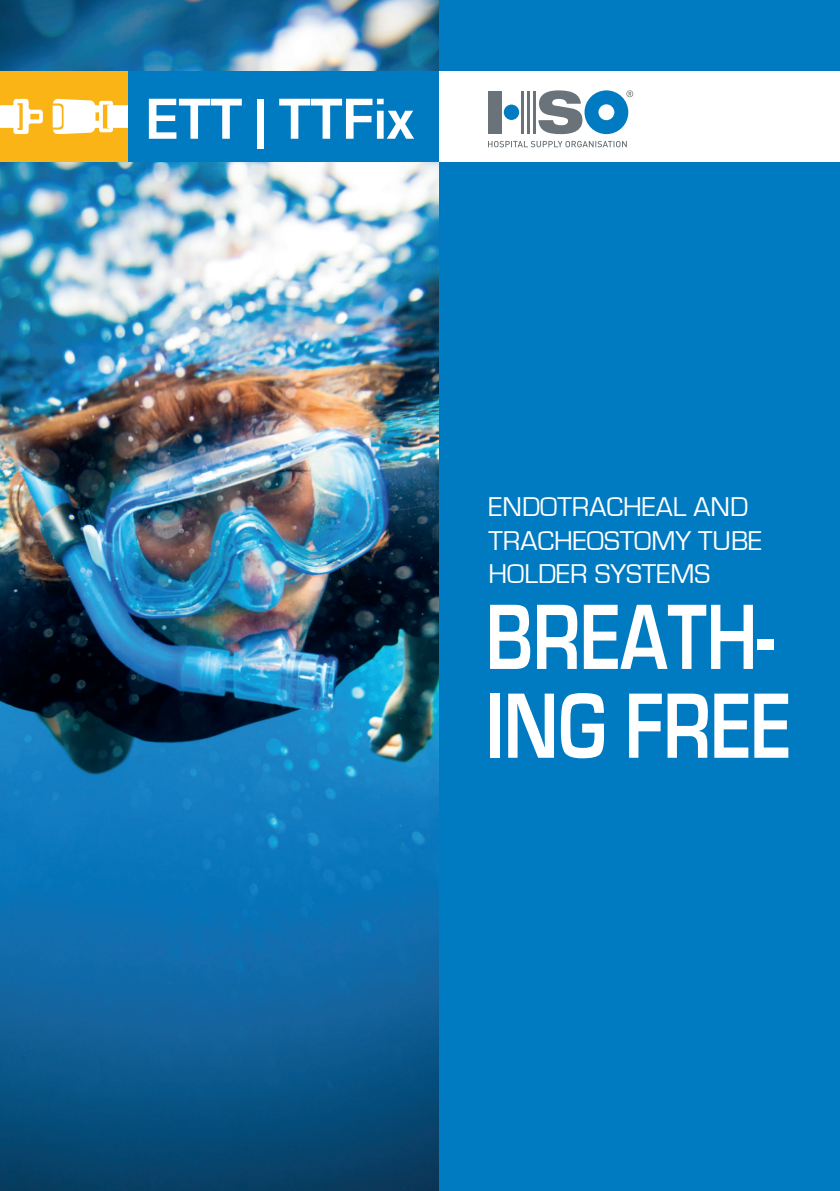
<style>
.page{position:relative;width:840px;height:1191px;background:#fff}
.page>*{position:absolute;margin:0;border:0;box-sizing:border-box;transform-origin:0 0}
.t1{font:700 96.2px/88.8px "Eurostile";color:#fff;scale:.77 1}
.t2{font:700 60px "Eurostile";color:#fff}
.t3{font:28px/33.6px "Eurostile";color:#fff}
</style>
<div class="page">
<img style="left:0;top:0;width:439px;height:1191px">
<div style="left:439px;top:0;width:400px;height:1191px;background:#007ac0"></div>
<div style="left:11px;top:72px;width:428px;height:90px;background:#007ac0"></div>
<div style="left:0;top:72px;width:127px;height:90px;background:#fbb416"></div>
<div style="left:439px;top:72px;width:400px;height:90px;background:#fff"></div>
<svg style="left:488px;top:141px;width:138px;height:6px"></svg>
<div style="left:487px;top:91px;width:14px;height:42px;background:#697379"></div>
<svg style="left:538px;top:90px;width:95px;height:44px"></svg>
<div style="left:503px;top:105px;width:16px;height:15px;background:#007ac0;border-radius:50%"></div>
<hr style="left:521px;top:91px;width:3px;height:42px;background:#697379">
<hr style="left:526px;top:91px;width:3px;height:42px;background:#697379">
<hr style="left:532px;top:91px;width:3px;height:42px;background:#697379">
<svg style="left:0;top:99px;width:43px;height:35px"></svg>
<svg style="left:53px;top:99px;width:74px;height:35px"></svg>
<h2 class="t2" style="left:146px;top:86px;width:269px">ETT | TTFix</h2>
<p class="t3" style="left:488px;top:490px;width:273px">ENDOTRACHEAL AND<br>TRACHEOSTOMY TUBE<br>HOLDER SYSTEMS</p>
<h1 class="t1" style="left:485px;top:594px;width:398px">BREATH-<br>ING FREE</h1>
</div>
